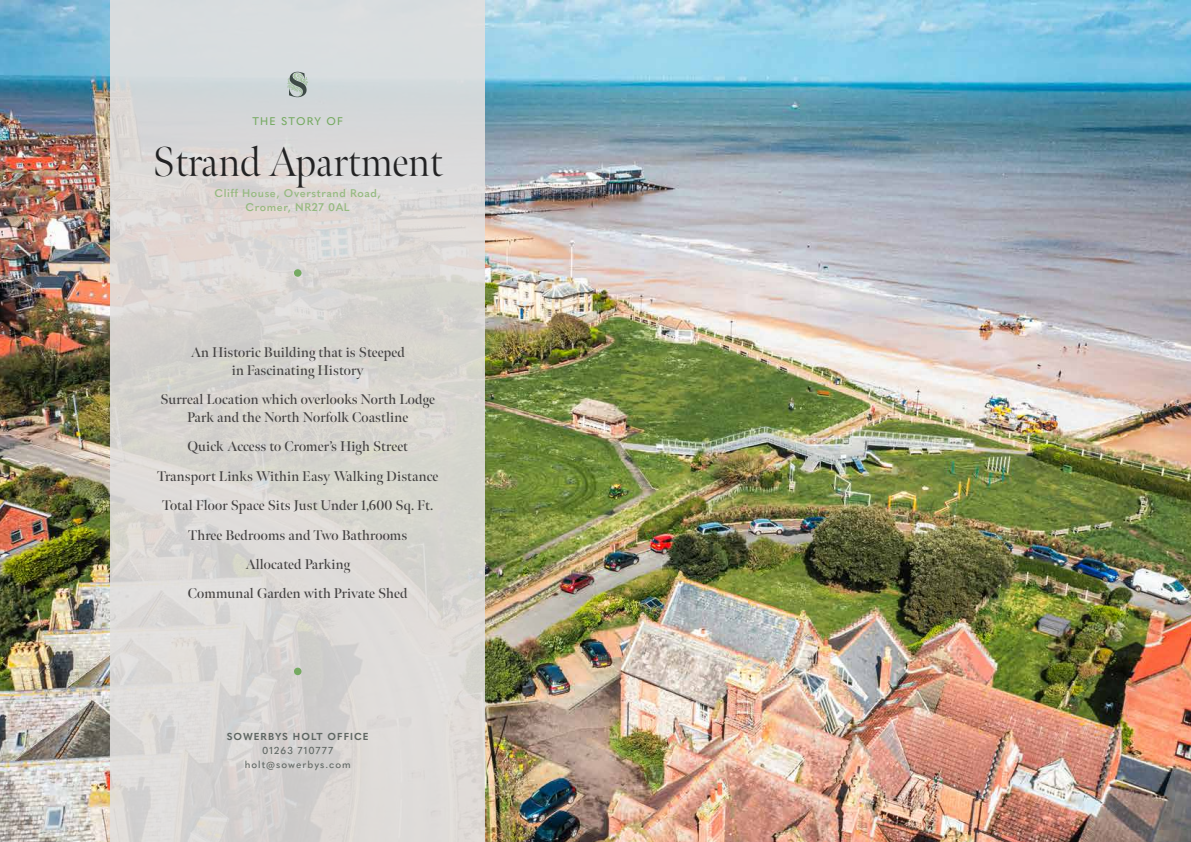
<style>
.page{position:relative;width:1191px;height:842px;background:#fff}
.page>*{position:absolute;margin:0;border:0;box-sizing:border-box;transform-origin:0 0}
.t1{font:300 41.5px "Meno Banner";color:#222223}
.t2{font:600 14px/29.3px "Meno Banner";letter-spacing:.01em;color:#434141;text-align:center}
.t3{font:600 11px/14px "Quasimoda";letter-spacing:.05em;color:#96ba81;text-align:center}
.t4{font:500 11px "Quasimoda";letter-spacing:.1em;color:#76aa62}
.t5{font:500 10px/14px "Quasimoda";letter-spacing:.1em;color:#5e6662;text-align:center}
.t6{font:700 10px "Quasimoda";letter-spacing:.1em;color:#5e6662}
</style>
<div class="page">
<img style="left:0;top:0;width:1191px;height:842px">
<div style="left:111px;top:0;width:374px;height:842px;background:#d9d8d7"></div>
<div style="left:294px;top:269px;width:7px;height:8px;background:#76aa62;border-radius:50%"></div>
<div style="left:294px;top:668px;width:7px;height:7px;background:#76aa62;border-radius:50%"></div>
<svg style="left:287px;top:72px;width:21px;height:25px"></svg>
<p class="t4" style="left:252px;top:113px;width:92px">THE STORY OF</p>
<h1 class="t1" style="left:153px;top:137px;width:291px">Strand Apartment</h1>
<p class="t3" style="left:215px;top:186px;width:168px">Cliff House, Overstrand Road,<br>Cromer, NR27 0AL</p>
<p class="t2" style="left:191px;top:343px;width:216px;line-height:18px">An Historic Building that is Steeped in Fascinating History</p>
<p class="t2" style="left:160px;top:390px;width:276px;line-height:18px">Surreal Location which overlooks North Lodge<br>Park and the North Norfolk Coastline</p>
<p class="t2" style="left:157px;top:432px;width:282px">Quick Access to Cromer’s High Street Transport Links Within Easy Walking Distance Total Floor Space Sits Just Under 1,600 Sq. Ft.<br>Three Bedrooms and Two Bathrooms<br>Allocated Parking<br>Communal Garden with Private Shed</p>
<p class="t6" style="left:227px;top:728px;width:143px">SOWERBYS HOLT OFFICE</p>
<p class="t5" style="left:245px;top:742px;width:107px">01263 710777 holt@sowerbys.com</p>
</div>
